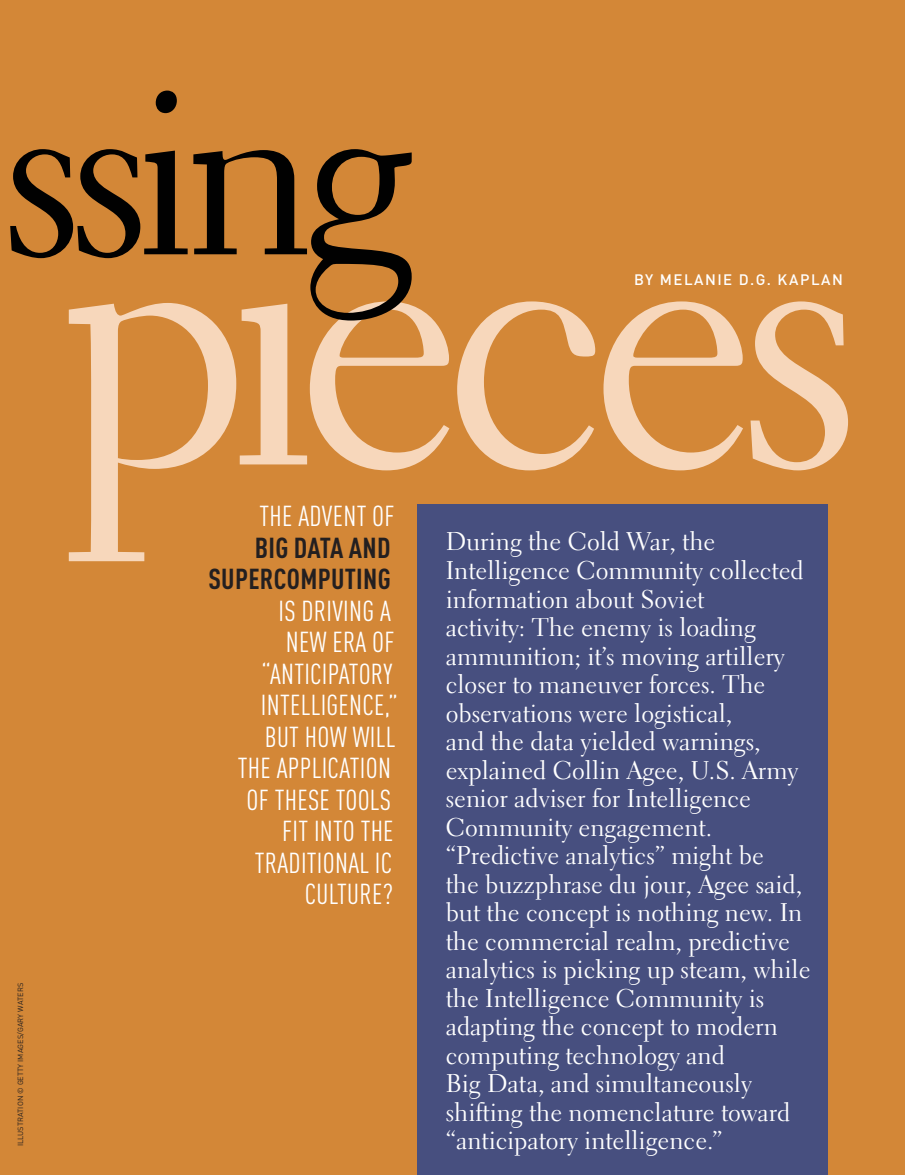
<style>
.page{position:relative;width:905px;height:1175px;background:#fff}
.page>*{position:absolute;margin:0;border:0;box-sizing:border-box;transform-origin:0 0}
.t1{font:240px "Electra LT Std";letter-spacing:-.06em;color:#010101}
._01_body_no_indent_T{font:condensed 28.5px/31.5px "DINOT";letter-spacing:.01em;color:#fff;text-align:right}
.t2{font:25.5px/28.5px "Electra LT Std";color:#fff}
._01_body_no_indent_T-2{font:500 15px "DINOT";letter-spacing:.1em;color:#fff}
._09_photo_credit_TRJ{font:7.5px "DINOT";letter-spacing:.01em;color:#231f20}
.s1{font-weight:700;color:#231f20}
</style>
<div class="page">
<div style="left:0;top:0;width:904px;height:1174px;background:#d38737"></div>
<svg style="left:69px;top:301px;width:674px;height:260px"></svg>
<svg style="left:750px;top:301px;width:98px;height:169px"></svg>
<div style="left:417px;top:504px;width:410px;height:670px;background:#474f7f"></div>
<h1 class="t1" style="left:3px;top:25px;width:414px">ssing</h1>
<p class="_01_body_no_indent_T-2" style="left:634px;top:270px;width:210px">BY MELANIE D.G. KAPLAN</p>
<p class="_09_photo_credit_TRJ" style="left:16px;top:1146px;width:165px;rotate:-90deg">ILLUSTRATION © GETTY IMAGES/GARY WATERS</p>
<p class="_01_body_no_indent_T" style="left:208px;top:500px;width:191px">THE ADVENT OF<br><span class="s1">BIG DATA AND<br>SUPERCOMPUTING<br></span>IS DRIVING A<br>NEW ERA OF “ANTICIPATORY<br>INTELLIGENCE,”<br>BUT HOW WILL<br>THE APPLICATION<br>OF THESE TOOLS<br>FIT INTO THE<br>TRADITIONAL IC<br>CULTURE?</p>
<p class="t2" style="left:446px;top:527px;width:366px">During the Cold War, the<br>Intelligence Community collected information about Soviet<br>activity: The enemy is loading ammunition; it’s moving artillery closer to maneuver forces. The observations were logistical,<br>and the data yielded warnings, explained Collin Agee, U.S. Army senior adviser for Intelligence<br>Community engagement. “Predictive analytics” might be<br>the buzzphrase du jour, Agee said, but the concept is nothing new. In the commercial realm, predictive analytics is picking up steam, while the Intelligence Community is adapting the concept to modern computing technology and<br>Big Data, and simultaneously shifting the nomenclature toward “anticipatory intelligence.”</p>
</div>
